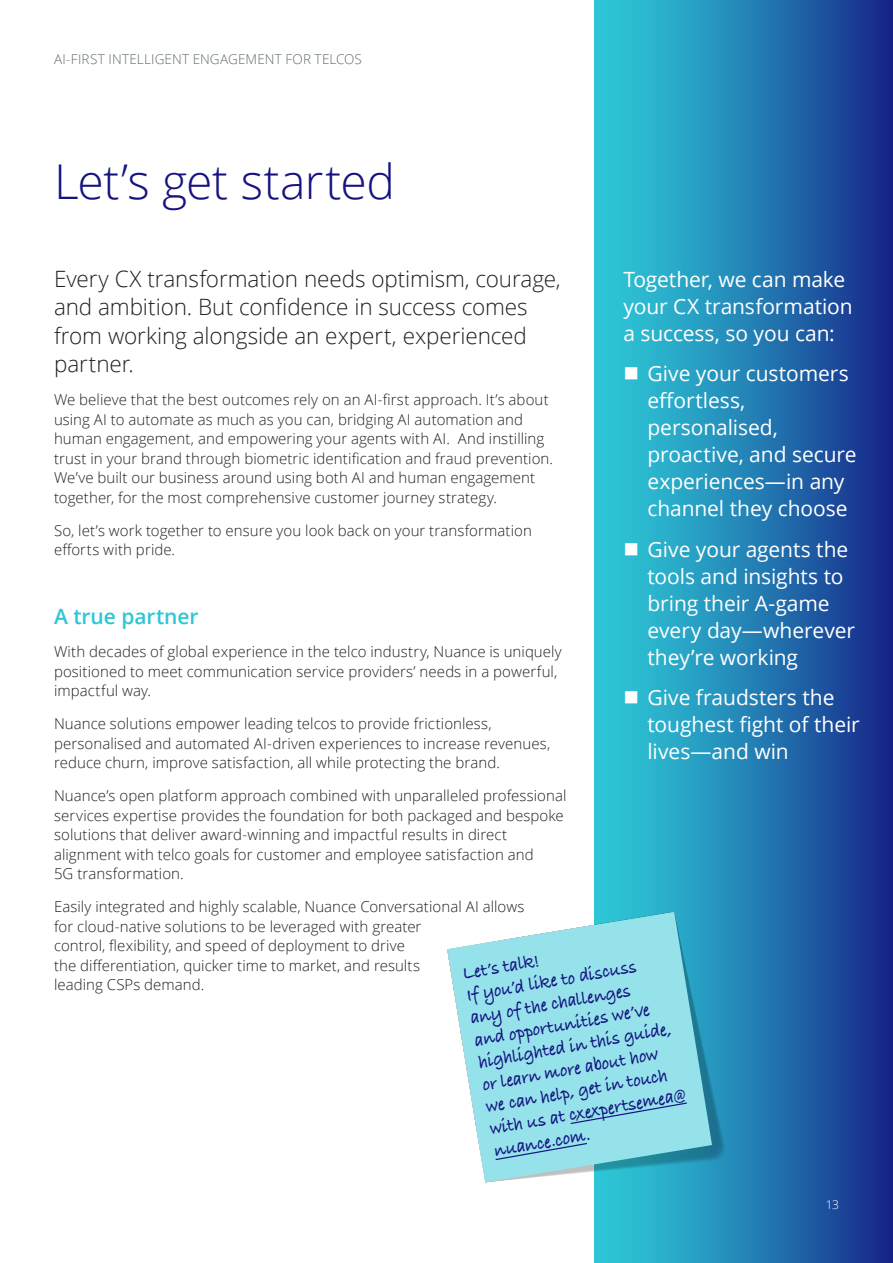
<style>
.page{position:relative;width:893px;height:1263px;background:#fff}
.page>*{position:absolute;margin:0;border:0;box-sizing:border-box;transform-origin:0 0}
.Intro_Main_headline{font:300 48px "Open Sans";letter-spacing:-.01em;color:#141380}
.Intro_text_16_20{font:300 22.5px/28.5px "Open Sans";letter-spacing:-.005em;color:#231f20}
.Body_Text_10_13{font:21px/27px "Open Sans";letter-spacing:-.005em;color:#fff}
.Headline_Level_1_-_1{font:600 21px "Open Sans";letter-spacing:-.005em;color:#2dc6d6}
.Sticky_Text{font:700 19.5px/22.5px "Bradley Hand ITCTT";color:#141380;scale:.9 1}
.Body_Text_10_13-2{font:300 15px/19.5px "Open Sans";letter-spacing:.005em;color:#231f20}
.Brochure_9_11{font:300 13.5px "Open Sans";letter-spacing:.01em;color:#626d6f}
.t1{font:300 12px "Open Sans";color:#fff}
</style>
<div class="page">
<div style="left:595px;top:0;width:298px;height:1263px;background:linear-gradient(to right,#2fd5dd,#172b8b)"></div>
<svg style="left:447px;top:912px;width:265px;height:270px;background:#96dce7"></svg>
<svg style="left:569px;top:1102px;width:119px;height:23px;background:#8fd7e5"></svg>
<svg style="left:494px;top:1142px;width:94px;height:19px;background:#8dd5e4"></svg>
<p class="Brochure_9_11" style="left:54px;top:50px;width:309px">AI-FIRST INTELLIGENT ENGAGEMENT FOR TELCOS</p>
<p class="Intro_Main_headline" style="left:54px;top:148px;width:342px">Let’s get started</p>
<p class="Intro_text_16_20" style="left:54px;top:264px;width:508px">Every CX transformation needs optimism, courage, and ambition. But confidence in success comes from working alongside an expert, experienced partner.</p>
<p class="Body_Text_10_13-2" style="left:54px;top:390px;width:501px">We believe that the best outcomes rely on an AI-first approach. It’s about using AI to automate as much as you can, bridging AI automation and human engagement, and empowering your agents with AI. And instilling trust in your brand through biometric identification and fraud prevention.<br>We’ve built our business around using both AI and human engagement together, for the most comprehensive customer journey strategy.</p>
<p class="Body_Text_10_13-2" style="left:54px;top:520px;width:479px">So, let’s work together to ensure you look back on your transformation efforts with pride.</p>
<p class="Body_Text_10_13" style="left:623px;top:265px;width:231px">Together, we can make your CX transformation a success, so you can:</p>
<p class="Body_Text_10_13" style="left:647px;top:360px;width:211px;text-indent:-24px">■ Give your customers effortless, personalised, proactive, and secure experiences—in any channel they choose</p>
<p class="Body_Text_10_13" style="left:647px;top:535px;width:209px;text-indent:-24px">■ Give your agents the tools and insights to bring their A-game every day—wherever they’re working</p>
<p class="Body_Text_10_13" style="left:647px;top:684px;width:214px;text-indent:-24px">■ Give fraudsters the toughest fight of their lives—and win</p>
<p class="Headline_Level_1_-_1" style="left:54px;top:602px;width:146px">A true partner</p>
<p class="Body_Text_10_13-2" style="left:54px;top:642px;width:509px">With decades of global experience in the telco industry, Nuance is uniquely positioned to meet communication service providers’ needs in a powerful, impactful way.</p>
<p class="Body_Text_10_13-2" style="left:54px;top:714px;width:498px">Nuance solutions empower leading telcos to provide frictionless, personalised and automated AI-driven experiences to increase revenues, reduce churn, improve satisfaction, all while protecting the brand.</p>
<p class="Body_Text_10_13-2" style="left:54px;top:786px;width:514px">Nuance’s open platform approach combined with unparalleled professional services expertise provides the foundation for both packaged and bespoke solutions that deliver award-winning and impactful results in direct alignment with telco goals for customer and employee satisfaction and<br>5G transformation.</p>
<p class="Body_Text_10_13-2" style="left:54px;top:897px;width:472px">Easily integrated and highly scalable, Nuance Conversational AI allows for cloud-native solutions to be leveraged with greater<br>control, flexibility, and speed of deployment to drive<br>the differentiation, quicker time to market, and results<br>leading CSPs demand.</p>
<p class="Sticky_Text" style="left:461px;top:962px;width:88px;rotate:-10deg">Let’s talk!</p>
<p class="Sticky_Text" style="left:465px;top:984px;width:222px;rotate:-10deg">If you’d like to discuss any of the challenges<br>and opportunities we’ve highlighted in this guide, or learn more about how we can help, get in touch with us at cxexpertsemea@ nuance.com.</p>
<p class="t1" style="left:826px;top:1196px;width:15px">13</p>
</div>
